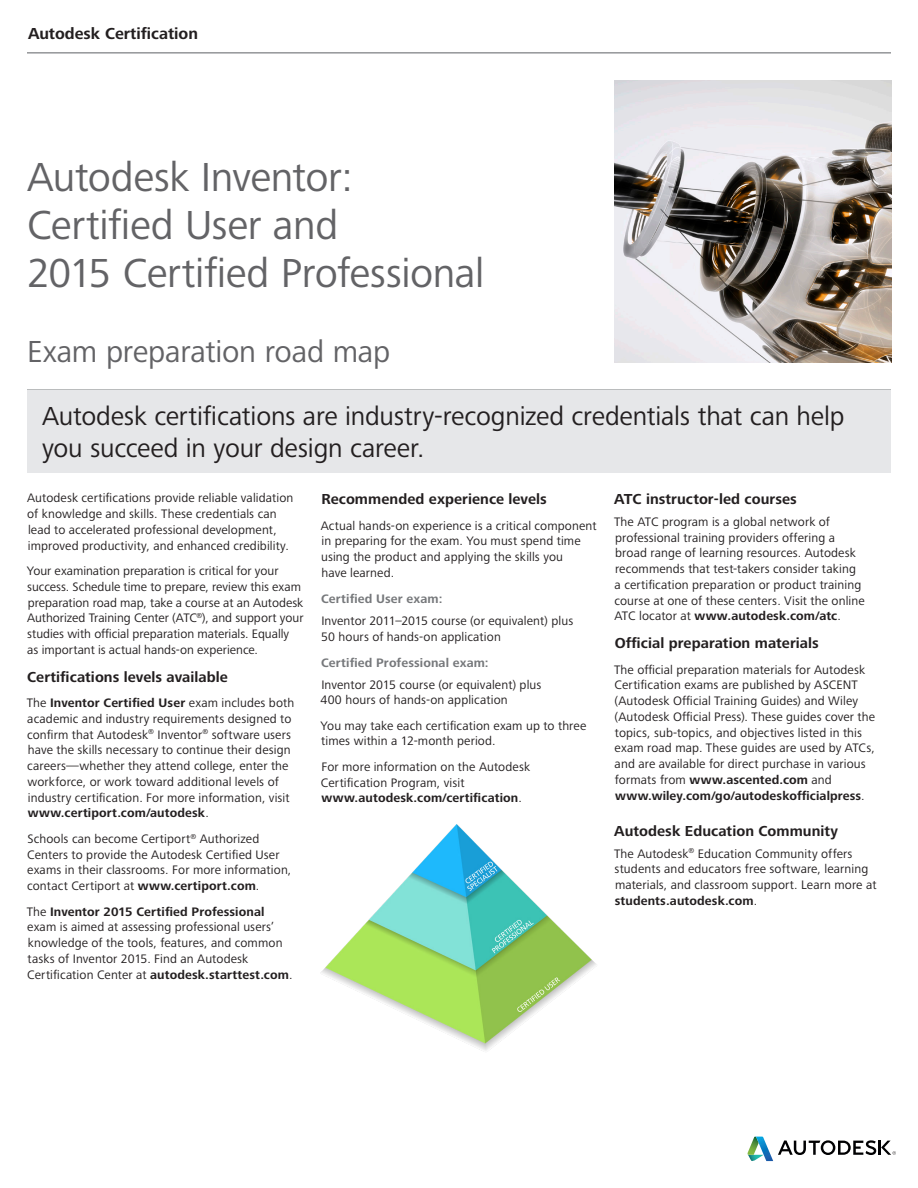
<style>
.page{position:relative;width:918px;height:1188px;background:#fff}
.page>*{position:absolute;margin:0;border:0;box-sizing:border-box;transform-origin:0 0}
.t1{font:42px/48px "Frutiger Next LTW1 G";letter-spacing:-.01em;color:#636366}
.Subhead__Level_2{font:31.5px "Frutiger Next LTW1 G";letter-spacing:-.01em;color:#636366}
.Pull_Quote__Level_1{font:27px/31.5px "Frutiger Next LTW1 G";letter-spacing:-.005em;color:#231f20}
._1st_Page_Header_Lef{font:700 16.5px "Frutiger Next LTW1 G";color:#231f20}
.Body_Text{font:700 15px "Frutiger Next LTW1 G";letter-spacing:.005em;color:#231f20}
.Text_Heading{font:700 15px "Frutiger Next LTW1 G";letter-spacing:.005em;color:#231f20}
.Body_Text-2{font:12.75px/15.8px "Frutiger Next LTW1 G";letter-spacing:.01em;color:#231f20}
.Text_Subheading{font:700 12.75px "Frutiger Next LTW1 G";letter-spacing:.01em;color:#76787b}
.s1{font-weight:700}
</style>
<div class="page">
<svg style="left:747px;top:1137px;width:149px;height:24px"></svg>
<img style="left:614px;top:81px;width:277px;height:281px">
<hr style="left:27px;top:52px;width:864px;height:2px;background:#939598">
<hr style="left:27px;top:389px;width:864px;height:2px;background:#939598">
<div style="left:27px;top:391px;width:864px;height:82px;background:#e6e7e9"></div>
<img style="left:321px;top:825px;width:276px;height:226px">
<p class="_1st_Page_Header_Lef" style="left:28px;top:24px;width:172px">Autodesk Certification</p>
<p class="t1" style="left:27px;top:155px;width:459px">Autodesk Inventor:<br>Certified User and<br>2015 Certified Professional</p>
<p class="Subhead__Level_2" style="left:27px;top:334px;width:365px">Exam preparation road map</p>
<p class="Pull_Quote__Level_1" style="left:42px;top:401px;width:804px">Autodesk certifications are industry-recognized credentials that can help you succeed in your design career.</p>
<p class="Body_Text-2" style="left:27px;top:491px;width:268px">Autodesk certifications provide reliable validation of knowledge and skills. These credentials can lead to accelerated professional development, improved productivity, and enhanced credibility.</p>
<p class="Body_Text-2" style="left:27px;top:563px;width:278px">Your examination preparation is critical for your success. Schedule time to prepare, review this exam preparation road map, take a course at an Autodesk Authorized Training Center (ATC<sup>®</sup>), and support your studies with official preparation materials. Equally<br>as important is actual hands-on experience.</p>
<p class="Body_Text" style="left:27px;top:668px;width:202px">Certifications levels available</p>
<p class="Body_Text-2" style="left:27px;top:695px;width:269px">The <span class="s1">Inventor Certified User</span> exam includes both academic and industry requirements designed to confirm that Autodesk<sup>®</sup> Inventor<sup>®</sup> software users have the skills necessary to continue their design careers—whether they attend college, enter the workforce, or work toward additional levels of industry certification. For more information, visit <span class="s1">www.certiport.com/autodesk</span>.</p>
<p class="Body_Text-2" style="left:27px;top:831px;width:266px">Schools can become Certiport<sup>®</sup> Authorized Centers to provide the Autodesk Certified User exams in their classrooms. For more information, contact Certiport at <span class="s1">www.certiport.com</span>.</p>
<p class="Body_Text-2" style="left:27px;top:904px;width:267px">The <span class="s1">Inventor 2015 Certified Professional </span>exam is aimed at assessing professional users’ knowledge of the tools, features, and common tasks of Inventor 2015. Find an Autodesk Certification Center at <span class="s1">autodesk.starttest.com</span>.</p>
<p class="Body_Text" style="left:321px;top:491px;width:227px">Recommended experience levels</p>
<p class="Body_Text-2" style="left:321px;top:518px;width:277px">Actual hands-on experience is a critical component in preparing for the exam. You must spend time using the product and applying the skills you<br>have learned.</p>
<p class="Text_Subheading" style="left:321px;top:592px;width:123px">Certified User exam:</p>
<p class="Body_Text-2" style="left:321px;top:613px;width:254px">Inventor 2011–2015 course (or equivalent) plus<br>50 hours of hands-on application</p>
<p class="Text_Subheading" style="left:321px;top:655px;width:169px">Certified Professional exam:</p>
<p class="Body_Text-2" style="left:320px;top:677px;width:223px">Inventor 2015 course (or equivalent) plus<br>400 hours of hands-on application</p>
<p class="Body_Text-2" style="left:321px;top:718px;width:267px">You may take each certification exam up to three times within a 12-month period.</p>
<p class="Body_Text-2" style="left:321px;top:759px;width:211px">For more information on the Autodesk<br>Certification Program, visit <span class="s1">www.autodesk.com/certification</span>.</p>
<p class="Text_Heading" style="left:614px;top:491px;width:184px">ATC instructor-led courses</p>
<p class="Body_Text-2" style="left:614px;top:514px;width:252px">The ATC program is a global network of professional training providers offering a broad range of learning resources. Autodesk recommends that test-takers consider taking<br>a certification preparation or product training course at one of these centers. Visit the online ATC locator at <span class="s1">www.autodesk.com/atc</span>.</p>
<p class="Body_Text" style="left:615px;top:635px;width:206px">Official preparation materials</p>
<p class="Body_Text-2" style="left:614px;top:662px;width:263px">The official preparation materials for Autodesk Certification exams are published by ASCENT (Autodesk Official Training Guides) and Wiley (Autodesk Official Press). These guides cover the topics, sub-topics, and objectives listed in this exam road map. These guides are used by ATCs, and are available for direct purchase in various formats from <span class="s1">www.ascented.com</span> and <span class="s1">www.wiley.com/go/autodeskofficialpress</span>.</p>
<p class="Text_Heading" style="left:614px;top:822px;width:225px">Autodesk Education Community</p>
<p class="Body_Text-2" style="left:614px;top:846px;width:264px">The Autodesk<sup>®</sup> Education Community offers students and educators free software, learning materials, and classroom support. Learn more at <span class="s1">students.autodesk.com</span>.</p>
</div>
